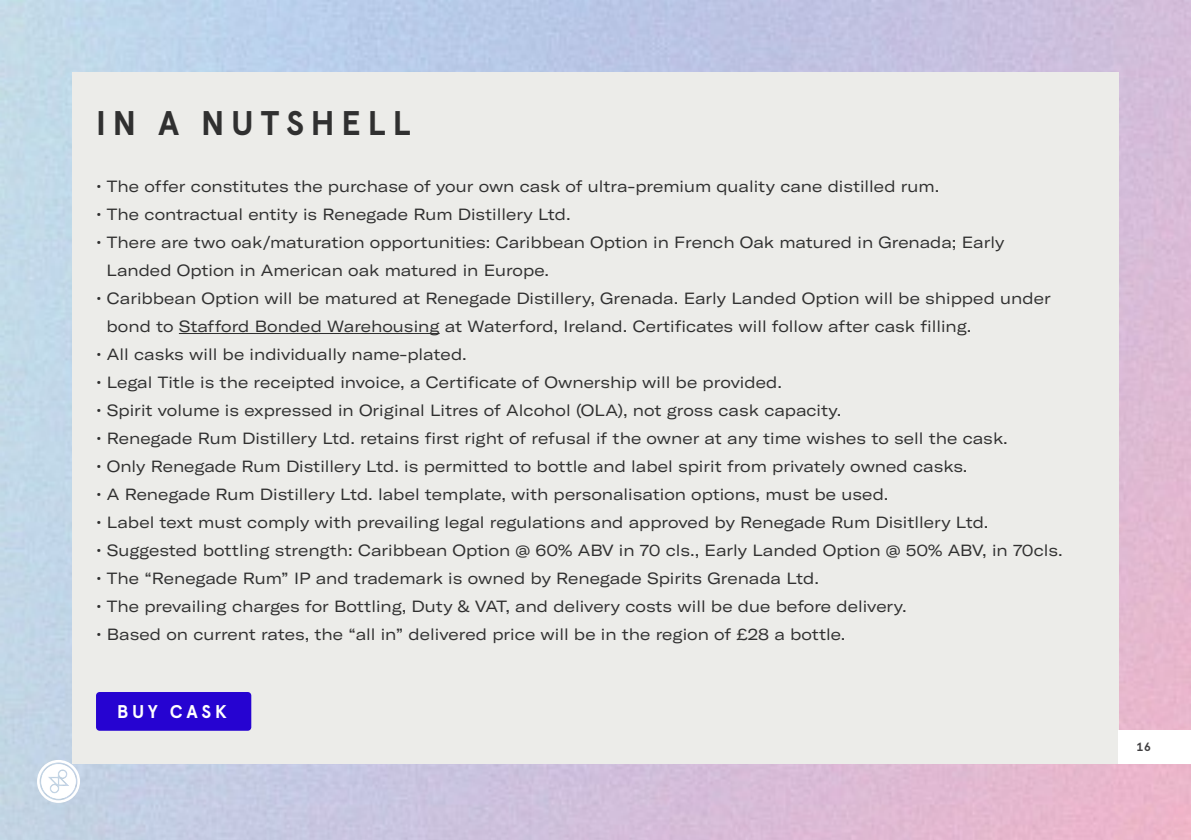
<style>
.page{position:relative;width:1191px;height:840px;background:#fff}
.page>*{position:absolute;margin:0;border:0;box-sizing:border-box;transform-origin:0 0}
.t1{font:700 34px "Apercu Pro";letter-spacing:.2em;color:#303030}
.t2{font:700 18.4px "Apercu Pro";letter-spacing:.2em;color:#fff}
.t3{font:expanded 16px/28px "GT America";color:#303030}
.t4{font:700 12px "Apercu Mono";color:#414042}
</style>
<div class="page">
<div style="left:72px;top:72px;width:1047px;height:691px;background:#ecece9"></div>
<hr style="left:179px;top:333px;width:260px;height:1px;background:#303030">
<div style="left:96px;top:691px;width:155px;height:39px;background:#2603d1;border-radius:4px"></div>
<svg style="left:37px;top:759px;width:43px;height:43px"></svg>
<h1 class="t1" style="left:96px;top:97px;width:317px">IN A NUTSHELL</h1>
<p class="t3" style="left:96px;top:172px;width:845px">• The offer constitutes the purchase of your own cask of ultra-premium quality cane distilled rum.</p>
<p class="t3" style="left:96px;top:200px;width:476px">• The contractual entity is Renegade Rum Distillery Ltd.</p>
<p class="t3" style="left:106px;top:228px;width:899px;text-indent:-10px">• There are two oak/maturation opportunities: Caribbean Option in French Oak matured in Grenada; Early<br>Landed Option in American oak matured in Europe.</p>
<p class="t3" style="left:106px;top:284px;width:945px;text-indent:-10px">• Caribbean Option will be matured at Renegade Distillery, Grenada. Early Landed Option will be shipped under bond to Stafford Bonded Warehousing at Waterford, Ireland. Certificates will follow after cask filling.</p>
<p class="t3" style="left:96px;top:340px;width:372px">• All casks will be individually name-plated.</p>
<p class="t3" style="left:96px;top:368px;width:687px">• Legal Title is the receipted invoice, a Certificate of Ownership will be provided.</p>
<p class="t3" style="left:96px;top:396px;width:747px">• Spirit volume is expressed in Original Litres of Alcohol (OLA), not gross cask capacity.</p>
<p class="t3" style="left:96px;top:424px;width:913px">• Renegade Rum Distillery Ltd. retains first right of refusal if the owner at any time wishes to sell the cask.</p>
<p class="t3" style="left:96px;top:452px;width:873px">• Only Renegade Rum Distillery Ltd. is permitted to bottle and label spirit from privately owned casks.</p>
<p class="t3" style="left:96px;top:480px;width:794px">• A Renegade Rum Distillery Ltd. label template, with personalisation options, must be used.</p>
<p class="t3" style="left:96px;top:508px;width:894px">• Label text must comply with prevailing legal regulations and approved by Renegade Rum Disitllery Ltd.</p>
<p class="t3" style="left:96px;top:536px;width:968px">• Suggested bottling strength: Caribbean Option @ 60% ABV in 70 cls., Early Landed Option @ 50% ABV, in 70cls.</p>
<p class="t3" style="left:96px;top:564px;width:724px">• The “Renegade Rum” IP and trademark is owned by Renegade Spirits Grenada Ltd.</p>
<p class="t3" style="left:96px;top:592px;width:812px">• The prevailing charges for Bottling, Duty &amp; VAT, and delivery costs will be due before delivery.</p>
<p class="t3" style="left:96px;top:620px;width:751px">• Based on current rates, the “all in” delivered price will be in the region of £28 a bottle.</p>
<p class="t2" style="left:117px;top:697px;width:111px">BUY CASK</p>
<p class="t4" style="left:1136px;top:739px;width:16px">16</p>
</div>
